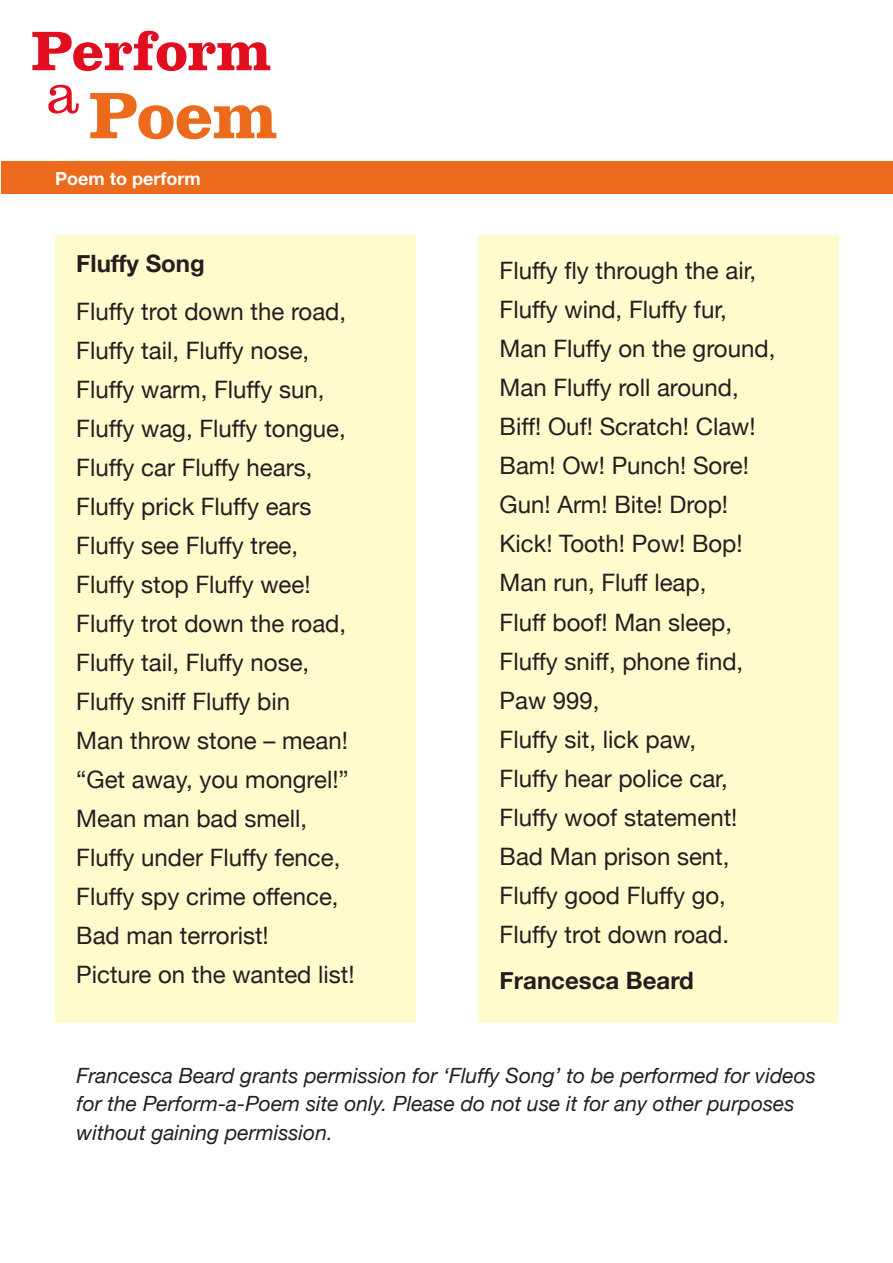
<style>
.page{position:relative;width:893px;height:1263px;background:#fff}
.page>*{position:absolute;margin:0;border:0;box-sizing:border-box;transform-origin:0 0}
.t1{font:24px/39px "Helvetica Neue";color:#231f20}
.t2{font:700 24px "Helvetica Neue";color:#231f20}
.t3{font:italic 21px/28.5px "Helvetica Neue";color:#231f20}
.t4{font:700 18px "Helvetica Neue";color:#fff}
</style>
<div class="page">
<div style="left:55px;top:235px;width:361px;height:787px;background:#fffbcc"></div>
<svg style="left:32px;top:31px;width:238px;height:40px"></svg>
<svg style="left:48px;top:85px;width:31px;height:29px"></svg>
<svg style="left:90px;top:93px;width:186px;height:46px"></svg>
<div style="left:1px;top:162px;width:891px;height:32px;background:#ec6a1c"></div>
<div style="left:478px;top:235px;width:361px;height:787px;background:#fffbcc"></div>
<p class="t4" style="left:55px;top:167px;width:147px">Poem to perform</p>
<p class="t2" style="left:76px;top:249px;width:130px">Fluffy Song</p>
<p class="t1" style="left:76px;top:292px;width:271px">Fluffy trot down the road,</p>
<p class="t1" style="left:76px;top:331px;width:234px">Fluffy tail, Fluffy nose,</p>
<p class="t1" style="left:76px;top:370px;width:250px">Fluffy warm, Fluffy sun,</p>
<p class="t1" style="left:76px;top:409px;width:271px">Fluffy wag, Fluffy tongue,</p>
<p class="t1" style="left:76px;top:448px;width:238px">Fluffy car Fluffy hears,</p>
<p class="t1" style="left:76px;top:487px;width:237px">Fluffy prick Fluffy ears</p>
<p class="t1" style="left:76px;top:526px;width:223px">Fluffy see Fluffy tree,</p>
<p class="t1" style="left:76px;top:565px;width:236px">Fluffy stop Fluffy wee!</p>
<p class="t1" style="left:76px;top:604px;width:271px">Fluffy trot down the road,</p>
<p class="t1" style="left:76px;top:643px;width:234px">Fluffy tail, Fluffy nose,</p>
<p class="t1" style="left:76px;top:682px;width:215px">Fluffy sniff Fluffy bin</p>
<p class="t1" style="left:76px;top:721px;width:273px">Man throw stone – mean!</p>
<p class="t1" style="left:76px;top:760px;width:274px">“Get away, you mongrel!”</p>
<p class="t1" style="left:76px;top:799px;width:232px">Mean man bad smell,</p>
<p class="t1" style="left:76px;top:838px;width:266px">Fluffy under Fluffy fence,</p>
<p class="t1" style="left:76px;top:877px;width:264px">Fluffy spy crime offence,</p>
<p class="t1" style="left:76px;top:916px;width:194px">Bad man terrorist!</p>
<p class="t1" style="left:76px;top:955px;width:280px">Picture on the wanted list!</p>
<p class="t1" style="left:500px;top:251px;width:258px">Fluffy fly through the air,</p>
<p class="t1" style="left:500px;top:290px;width:229px">Fluffy wind, Fluffy fur,</p>
<p class="t1" style="left:500px;top:329px;width:277px">Man Fluffy on the ground,</p>
<p class="t1" style="left:500px;top:368px;width:241px">Man Fluffy roll around,</p>
<p class="t1" style="left:500px;top:407px;width:257px">Biff! Ouf! Scratch! Claw!<br>Bam! Ow! Punch! Sore!</p>
<p class="t1" style="left:500px;top:485px;width:230px">Gun! Arm! Bite! Drop!</p>
<p class="t1" style="left:500px;top:524px;width:245px">Kick! Tooth! Pow! Bop!</p>
<p class="t1" style="left:500px;top:563px;width:208px">Man run, Fluff leap,</p>
<p class="t1" style="left:500px;top:602px;width:234px">Fluff boof! Man sleep,</p>
<p class="t1" style="left:500px;top:641px;width:245px">Fluffy sniff, phone find,</p>
<p class="t1" style="left:500px;top:680px;width:102px">Paw 999,</p>
<p class="t1" style="left:500px;top:719px;width:198px">Fluffy sit, lick paw,</p>
<p class="t1" style="left:500px;top:758px;width:230px">Fluffy hear police car,</p>
<p class="t1" style="left:500px;top:797px;width:239px">Fluffy woof statement!</p>
<p class="t1" style="left:500px;top:836px;width:231px">Bad Man prison sent,</p>
<p class="t1" style="left:500px;top:875px;width:228px">Fluffy good Fluffy go,</p>
<p class="t1" style="left:500px;top:914px;width:231px">Fluffy trot down road.</p>
<p class="t2" style="left:500px;top:966px;width:196px">Francesca Beard</p>
<p class="t3" style="left:77px;top:1060px;width:741px">Francesca Beard grants permission for ‘Fluffy Song’ to be performed for videos for the Perform-a-Poem site only. Please do not use it for any other purposes without gaining permission.</p>
</div>
